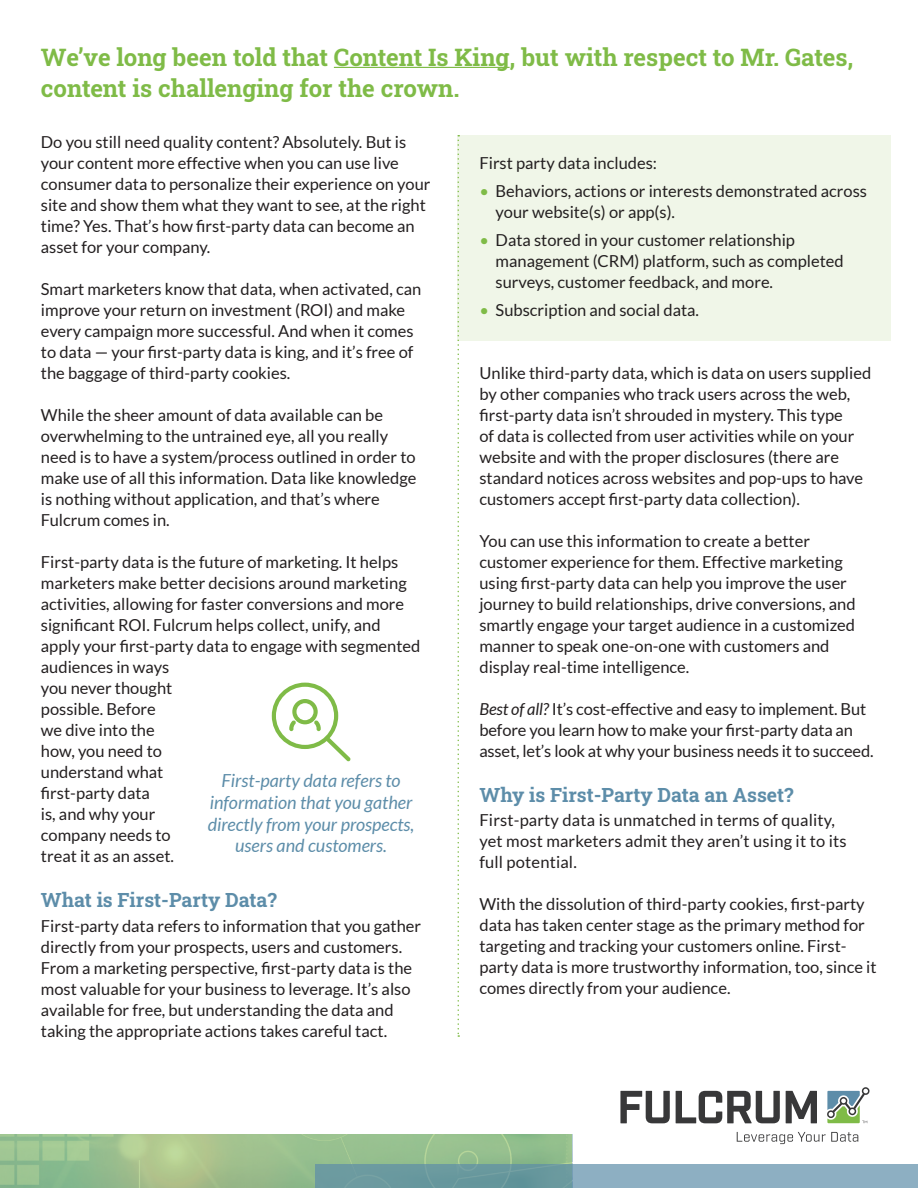
<style>
.page{position:relative;width:918px;height:1188px;background:#fff}
.page>*{position:absolute;margin:0;border:0;box-sizing:border-box;transform-origin:0 0}
.t1{font:700 24px/31.5px "Roboto Slab";color:#7fbb47}
.subhead{font:700 19.5px "Roboto Slab";color:#5d8da9}
.t2{font:italic 18px/21.6px "Lato";color:#5d8da9;text-align:center}
.body{font:16.5px/21px "Lato";color:#231f20}
.s1{color:#7fbb47}
.s2{font-style:italic}
</style>
<div class="page">
<svg style="left:0;top:1134px;width:572px;height:54px;background:#9bc08e"></svg>
<svg style="left:620px;top:1091px;width:50px;height:32px"></svg>
<svg style="left:676px;top:1091px;width:104px;height:32px"></svg>
<svg style="left:786px;top:1091px;width:31px;height:32px"></svg>
<svg style="left:827px;top:1087px;width:43px;height:36px"></svg>
<svg style="left:737px;top:1132px;width:121px;height:12px"></svg>
<svg style="left:315px;top:1164px;width:603px;height:24px;background:#7da5b2"></svg>
<div style="left:458px;top:135px;width:433px;height:205px;background:#f0f6e8"></div>
<svg style="left:458px;top:135px;width:1px;height:902px"></svg>
<svg style="left:272px;top:683px;width:79px;height:78px"></svg>
<hr style="left:334px;top:67px;width:176px;height:1px;background:#7fbb47">
<p class="t1" style="left:41px;top:41px;width:814px">We’ve long been told that Content Is King, but with respect to Mr. Gates, content is challenging for the crown.</p>
<p class="body" style="left:41px;top:132px;width:391px">Do you still need quality content? Absolutely. But is your content more effective when you can use live consumer data to personalize their experience on your site and show them what they want to see, at the right time? Yes. That’s how first-party data can become an asset for your company.</p>
<p class="body" style="left:41px;top:279px;width:382px">Smart marketers know that data, when activated, can improve your return on investment (ROI) and make every campaign more successful. And when it comes to data — your first-party data is king, and it’s free of the baggage of third-party cookies.</p>
<p class="body" style="left:41px;top:405px;width:377px">While the sheer amount of data available can be overwhelming to the untrained eye, all you really need is to have a system/process outlined in order to make use of all this information. Data like knowledge is nothing without application, and that’s where Fulcrum comes in.</p>
<p class="body" style="left:41px;top:552px;width:381px">First-party data is the future of marketing. It helps marketers make better decisions around marketing activities, allowing for faster conversions and more significant ROI. Fulcrum helps collect, unify, and apply your first-party data to engage with segmented audiences in ways<br>you never thought<br>possible. Before<br>we dive into the<br>how, you need to<br>understand what<br>first-party data<br>is, and why your<br>company needs to<br>treat it as an asset.</p>
<p class="subhead" style="left:41px;top:887px;width:237px">What is First-Party Data?</p>
<p class="body" style="left:41px;top:915px;width:382px">First-party data refers to information that you gather directly from your prospects, users and customers.<br>From a marketing perspective, first-party data is the most valuable for your business to leverage. It’s also available for free, but understanding the data and taking the appropriate actions takes careful tact.</p>
<p class="t2" style="left:208px;top:771px;width:208px">First-party data refers to information that you gather directly from your prospects, users and customers.</p>
<p class="body" style="left:479px;top:153px;width:179px">First party data includes:</p>
<p class="body" style="left:496px;top:180px;width:373px;text-indent:-16px"><span class="s1">•</span> Behaviors, actions or interests demonstrated across your website(s) or app(s).</p>
<p class="body" style="left:496px;top:229px;width:350px;text-indent:-16px"><span class="s1">•</span> Data stored in your customer relationship management (CRM) platform, such as completed surveys, customer feedback, and more.</p>
<p class="body" style="left:479px;top:299px;width:221px"><span class="s1">•</span> Subscription and social data.</p>
<p class="body" style="left:479px;top:362px;width:393px">Unlike third-party data, which is data on users supplied by other companies who track users across the web, first-party data isn’t shrouded in mystery. This type<br>of data is collected from user activities while on your website and with the proper disclosures (there are standard notices across websites and pop-ups to have customers accept first-party data collection).</p>
<p class="body" style="left:479px;top:530px;width:378px">You can use this information to create a better customer experience for them. Effective marketing using first-party data can help you improve the user journey to build relationships, drive conversions, and smartly engage your target audience in a customized manner to speak one-on-one with customers and display real-time intelligence.</p>
<p class="body" style="left:479px;top:698px;width:396px"><span class="s2">Best of all?</span> It’s cost-effective and easy to implement. But before you learn how to make your first-party data an asset, let’s look at why your business needs it to succeed.</p>
<p class="subhead" style="left:479px;top:781px;width:316px">Why is First-Party Data an Asset?</p>
<p class="body" style="left:479px;top:809px;width:369px">First-party data is unmatched in terms of quality, yet most marketers admit they aren’t using it to its full potential.</p>
<p class="body" style="left:479px;top:893px;width:399px">With the dissolution of third-party cookies, first-party data has taken center stage as the primary method for targeting and tracking your customers online. First&shy;party data is more trustworthy information, too, since it comes directly from your audience.</p>
</div>
